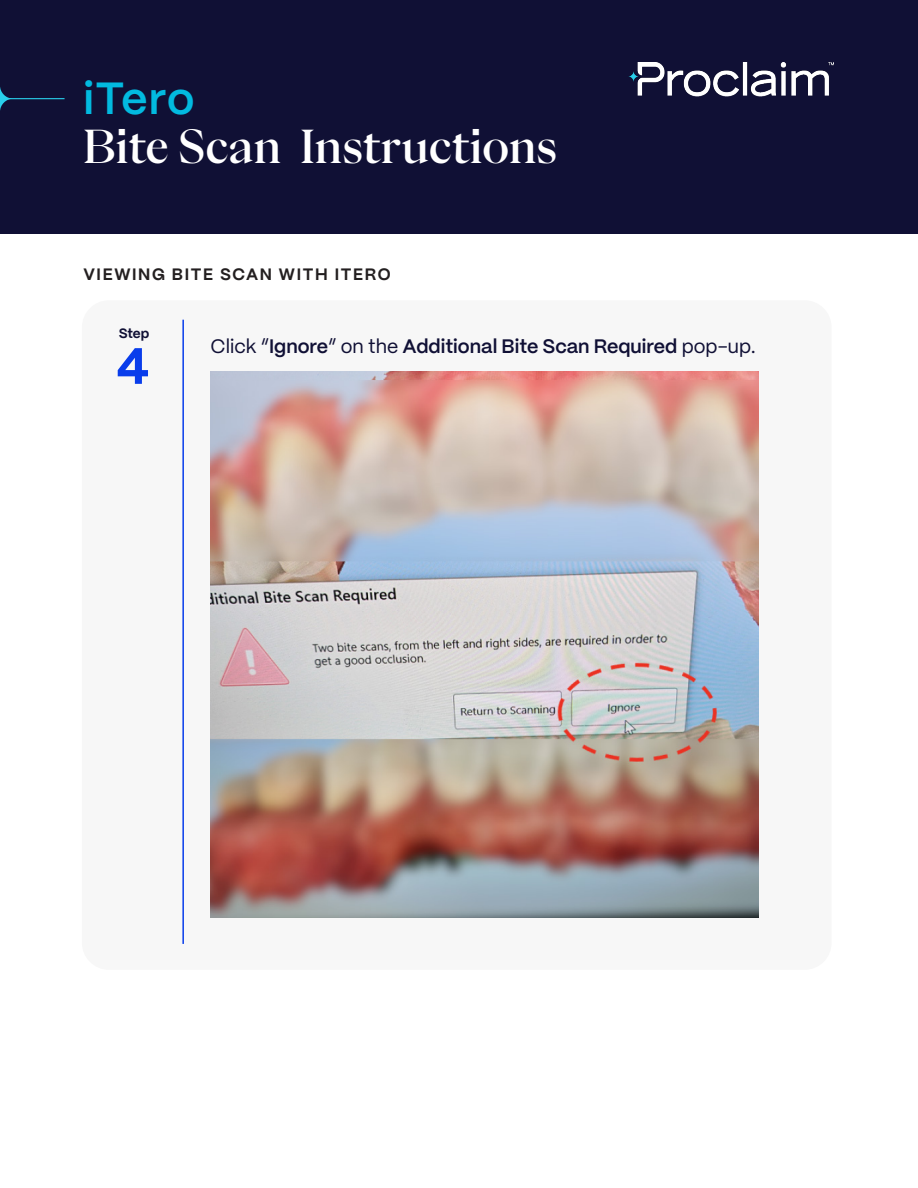
<style>
.page{position:relative;width:918px;height:1188px;background:#fff}
.page>*{position:absolute;margin:0;border:0;box-sizing:border-box;transform-origin:0 0}
.t1{font:700 51px "PP Mori";color:#093deb}
.t2{font:500 45px "PP Eiko";color:#fff}
.t3{font:600 45px "PP Mori";letter-spacing:.02em;color:#02bae0}
.t4{font:600 19.5px "PP Mori";color:#101035}
.t5{font:700 16.5px "PP Mori";letter-spacing:.1em;color:#231f20}
.t6{font:700 13.5px "PP Mori";color:#101035}
.s1{font-weight:400}
</style>
<div class="page">
<div style="left:0;top:0;width:918px;height:234px;background:#101035"></div>
<img style="left:629px;top:63px;width:205px;height:33px">
<svg style="left:0;top:87px;width:13px;height:24px"></svg>
<hr style="left:3px;top:98px;width:62px;height:1px;background:#29cfeb">
<div style="left:82px;top:300px;width:750px;height:670px;background:#f7f7f7;border-radius:27px"></div>
<hr style="left:182px;top:320px;width:2px;height:624px;background:#093deb">
<img style="left:211px;top:371px;width:548px;height:547px">
<h2 class="t3" style="left:83px;top:60px;width:113px">iTero</h2>
<h2 class="t2" style="left:83px;top:116px;width:475px">Bite Scan Instructions</h2>
<p class="t5" style="left:83px;top:259px;width:309px">VIEWING BITE SCAN WITH ITERO</p>
<p class="t6" style="left:119px;top:321px;width:32px">Step</p>
<p class="t1" style="left:116px;top:321px;width:34px">4</p>
<p class="t4" style="left:211px;top:329px;width:546px"><span class="s1">Click “</span>Ignore<span class="s1">” on the</span> Additional Bite Scan Required <span class="s1">pop-up.</span></p>
</div>
